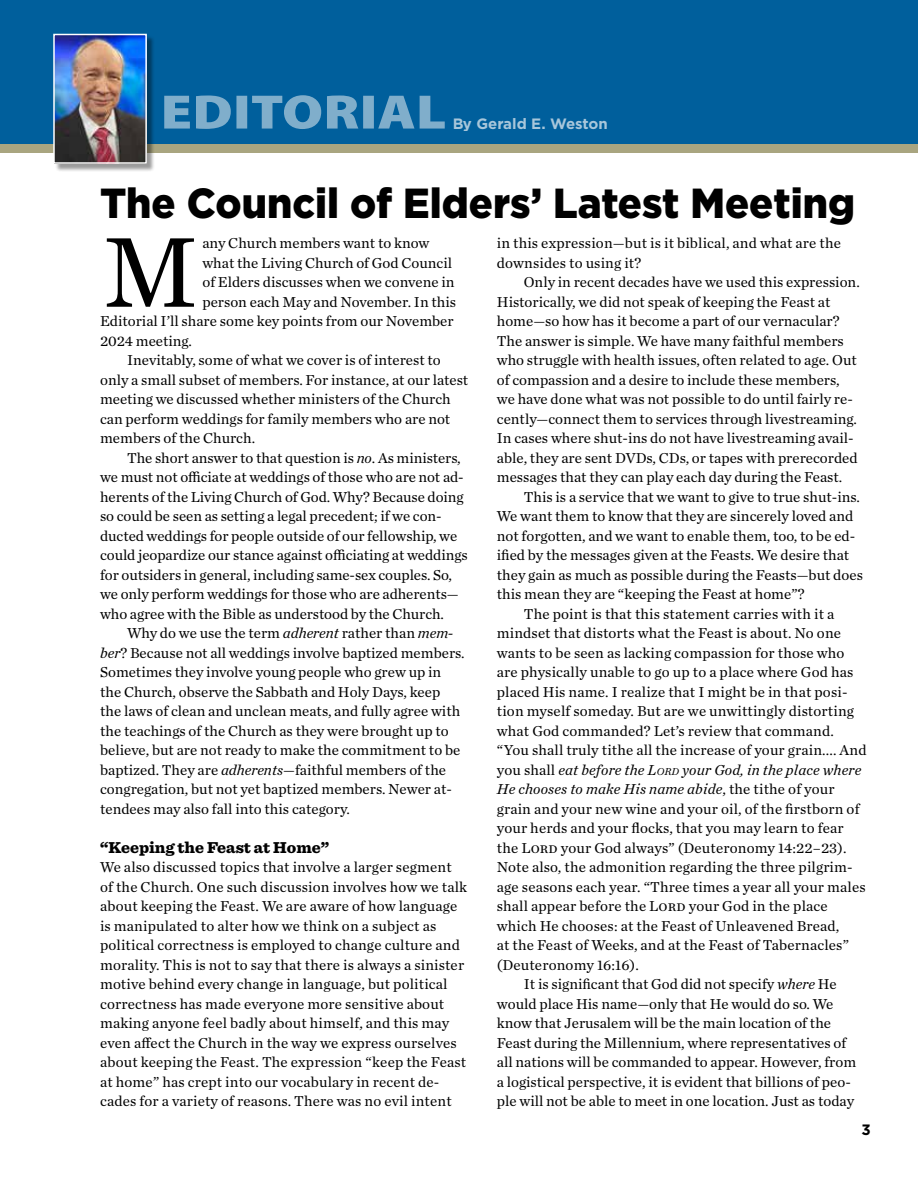
<style>
.page{position:relative;width:918px;height:1188px;background:#fff}
.page>*{position:absolute;margin:0;border:0;box-sizing:border-box;transform-origin:0 0}
.t1{font:103.95px "Chronicle Text G1";color:#000}
.t2{font:900 42px "Gotham";color:#000;scale:.95 1}
.t3{font:900 16.5px "Sentinel";color:#000}
.t4{font:15px/19.5px "Chronicle Text G1";color:#000}
.t5{font:italic 15px "Chronicle Text G1";letter-spacing:.01em;color:#000}
.t6{font:700 15px "Gotham";color:#e7edf2}
.t7{font:700 15px "Gotham";color:#000}
.s1{font-style:italic}
.s2{font-style:normal}
.s3{font-style:inherit}
.s4{font-size:10.5px}
</style>
<div class="page">
<div style="left:0;top:0;width:918px;height:148px;background:#005f9c"></div>
<div style="left:0;top:144px;width:918px;height:9px;background:#a9a580"></div>
<svg style="left:164px;top:95px;width:281px;height:34px"></svg>
<div style="left:55px;top:35px;width:100px;height:137px;background:#000;opacity:.4"></div>
<img style="left:56px;top:37px;width:88px;height:124px">
<div style="left:53px;top:34px;width:94px;height:130px;border:2px solid #fff"></div>
<p class="t6" style="left:452px;top:113px;width:157px">By Gerald E. Weston</p>
<h2 class="t2" style="left:100px;top:174px;width:796px">The Council of Elders’ Latest Meeting</h2>
<h1 class="t1" style="left:103px;top:194px;width:97px">M</h1>
<p class="t4" style="left:202px;top:233px;width:229px">any Church members want to know</p>
<p class="t4" style="left:202px;top:252px;width:251px">what the Living Church of God Council</p>
<p class="t4" style="left:202px;top:272px;width:254px">of Elders discusses when we convene in</p>
<p class="t4" style="left:202px;top:291px;width:255px">person each May and November. In this</p>
<p class="t4" style="left:100px;top:311px;width:355px">Editorial I’ll share some key points from our November</p>
<p class="t4" style="left:100px;top:330px;width:94px">2024 meeting.</p>
<p class="t4" style="left:127px;top:350px;width:315px">Inevitably, some of what we cover is of interest to</p>
<p class="t4" style="left:100px;top:369px;width:370px">only a small subset of members. For instance, at our latest</p>
<p class="t4" style="left:100px;top:389px;width:352px">meeting we discussed whether ministers of the Church</p>
<p class="t4" style="left:100px;top:408px;width:352px">can perform weddings for family members who are not</p>
<p class="t4" style="left:100px;top:428px;width:157px">members of the Church.</p>
<p class="t4" style="left:127px;top:447px;width:335px">The short answer to that question is <span class="s1">no</span>. As ministers,</p>
<p class="t4" style="left:100px;top:467px;width:365px">we must not officiate at weddings of those who are not ad-</p>
<p class="t4" style="left:100px;top:486px;width:365px">herents of the Living Church of God. Why? Because doing</p>
<p class="t4" style="left:100px;top:506px;width:343px">so could be seen as setting a legal precedent; if we con-</p>
<p class="t4" style="left:100px;top:525px;width:359px">ducted weddings for people outside of our fellowship, we</p>
<p class="t4" style="left:100px;top:545px;width:369px">could jeopardize our stance against officiating at weddings</p>
<p class="t4" style="left:100px;top:564px;width:353px">for outsiders in general, including same-sex couples. So,</p>
<p class="t4" style="left:100px;top:584px;width:360px">we only perform weddings for those who are adherents—</p>
<p class="t4" style="left:100px;top:603px;width:345px">who agree with the Bible as understood by the Church.</p>
<p class="t4" style="left:127px;top:623px;width:328px">Why do we use the term <span class="s1">adherent</span> rather than <span class="s1">mem-</span></p>
<p class="t4" style="left:100px;top:642px;width:366px"><span class="s1">ber</span>? Because not all weddings involve baptized members.</p>
<p class="t4" style="left:100px;top:662px;width:343px">Sometimes they involve young people who grew up in</p>
<p class="t4" style="left:100px;top:681px;width:342px">the Church, observe the Sabbath and Holy Days, keep</p>
<p class="t4" style="left:100px;top:701px;width:362px">the laws of clean and unclean meats, and fully agree with</p>
<p class="t4" style="left:100px;top:720px;width:350px">the teachings of the Church as they were brought up to</p>
<p class="t4" style="left:100px;top:740px;width:362px">believe, but are not ready to make the commitment to be</p>
<p class="t4" style="left:100px;top:759px;width:348px">baptized. They are <span class="s1">adherents</span>—faithful members of the</p>
<p class="t4" style="left:100px;top:779px;width:353px">congregation, but not yet baptized members. Newer at-</p>
<p class="t4" style="left:100px;top:798px;width:251px">tendees may also fall into this category.</p>
<p class="t3" style="left:100px;top:834px;width:231px">“Keeping the Feast at Home”</p>
<p class="t4" style="left:100px;top:857px;width:369px">We also discussed topics that involve a larger segment of the Church. One such discussion involves how we talk about keeping the Feast. We are aware of how language is manipulated to alter how we think on a subject as political correctness is employed to change culture and morality. This is not to say that there is always a sinister motive behind every change in language, but political correctness has made everyone more sensitive about making anyone feel badly about himself, and this may even affect the Church in the way we express ourselves about keeping the Feast. The expression “keep the Feast at home” has crept into our vocabulary in recent de&shy;cades for a variety of reasons. There was no evil intent</p>
<p class="t4" style="left:497px;top:233px;width:346px">in this expression—but is it biblical, and what are the downsides to using it?</p>
<p class="t4" style="left:497px;top:272px;width:365px;text-indent:27px">Only in recent decades have we used this expression.<br>Historically, we did not speak of keeping the Feast at home—so how has it become a part of our vernacular?<br>The answer is simple. We have many faithful members who struggle with health issues, often related to age. Out of compassion and a desire to include these members, we have done what was not possible to do until fairly re&shy;cently—connect them to services through livestreaming.<br>In cases where shut-ins do not have livestreaming avail&shy;able, they are sent DVDs, CDs, or tapes with prerecorded messages that they can play each day during the Feast.</p>
<p class="t4" style="left:524px;top:486px;width:338px">This is a service that we want to give to true shut-ins.</p>
<p class="t4" style="left:497px;top:506px;width:358px">We want them to know that they are sincerely loved and</p>
<p class="t4" style="left:497px;top:525px;width:360px">not forgotten, and we want to enable them, too, to be ed-</p>
<p class="t4" style="left:497px;top:545px;width:354px">ified by the messages given at the Feasts. We desire that</p>
<p class="t4" style="left:497px;top:564px;width:368px">they gain as much as possible during the Feasts—but does</p>
<p class="t4" style="left:497px;top:584px;width:309px">this mean they are “keeping the Feast at home”?</p>
<p class="t4" style="left:524px;top:603px;width:312px">The point is that this statement carries with it a</p>
<p class="t4" style="left:497px;top:623px;width:346px">mindset that distorts what the Feast is about. No one</p>
<p class="t4" style="left:497px;top:642px;width:349px">wants to be seen as lacking compassion for those who</p>
<p class="t4" style="left:497px;top:662px;width:358px">are physically unable to go up to a place where God has</p>
<p class="t4" style="left:497px;top:681px;width:352px">placed His name. I realize that I might be in that posi-</p>
<p class="t4" style="left:497px;top:701px;width:359px">tion myself someday. But are we unwittingly distorting</p>
<p class="t4" style="left:497px;top:720px;width:339px">what God commanded? Let’s review that command.</p>
<p class="t4" style="left:497px;top:740px;width:371px">“You shall truly tithe all the increase of your grain.... And</p>
<p class="t5" style="left:497px;top:758px;width:366px"><span class="s2">you shall</span> eat before the <span class="s3">L</span><span class="s4">ord</span> your God, in the place where</p>
<p class="t5" style="left:497px;top:778px;width:339px">He chooses to make His name abide<span class="s2">, the tithe of your</span></p>
<p class="t4" style="left:497px;top:798px;width:364px">grain and your new wine and your oil, of the firstborn of</p>
<p class="t4" style="left:497px;top:818px;width:348px">your herds and your flocks, that you may learn to fear</p>
<p class="t4" style="left:497px;top:837px;width:351px">the Lord your God always” (Deuteronomy 14:22–23).</p>
<p class="t4" style="left:497px;top:857px;width:357px">Note also, the admonition regarding the three pilgrim-</p>
<p class="t4" style="left:497px;top:876px;width:370px">age seasons each year. “Three times a year all your males</p>
<p class="t4" style="left:497px;top:896px;width:332px">shall appear before the Lord your God in the place</p>
<p class="t4" style="left:497px;top:915px;width:344px">which He chooses: at the Feast of Unleavened Bread,</p>
<p class="t4" style="left:497px;top:935px;width:354px">at the Feast of Weeks, and at the Feast of Tabernacles”</p>
<p class="t4" style="left:497px;top:954px;width:144px">(Deuteronomy 16:16).</p>
<p class="t4" style="left:524px;top:974px;width:314px">It is significant that God did not specify <span class="s1">where</span> He</p>
<p class="t4" style="left:497px;top:993px;width:338px">would place His name—only that He would do so. We</p>
<p class="t4" style="left:497px;top:1013px;width:336px">know that Jerusalem will be the main location of the</p>
<p class="t4" style="left:497px;top:1032px;width:351px">Feast during the Millennium, where representatives of</p>
<p class="t4" style="left:497px;top:1052px;width:361px">all nations will be commanded to appear. However, from</p>
<p class="t4" style="left:497px;top:1071px;width:355px">a logistical perspective, it is evident that billions of peo-</p>
<p class="t4" style="left:497px;top:1091px;width:359px">ple will not be able to meet in one location. Just as today</p>
<p class="t7" style="left:861px;top:1120px;width:11px">3</p>
</div>
